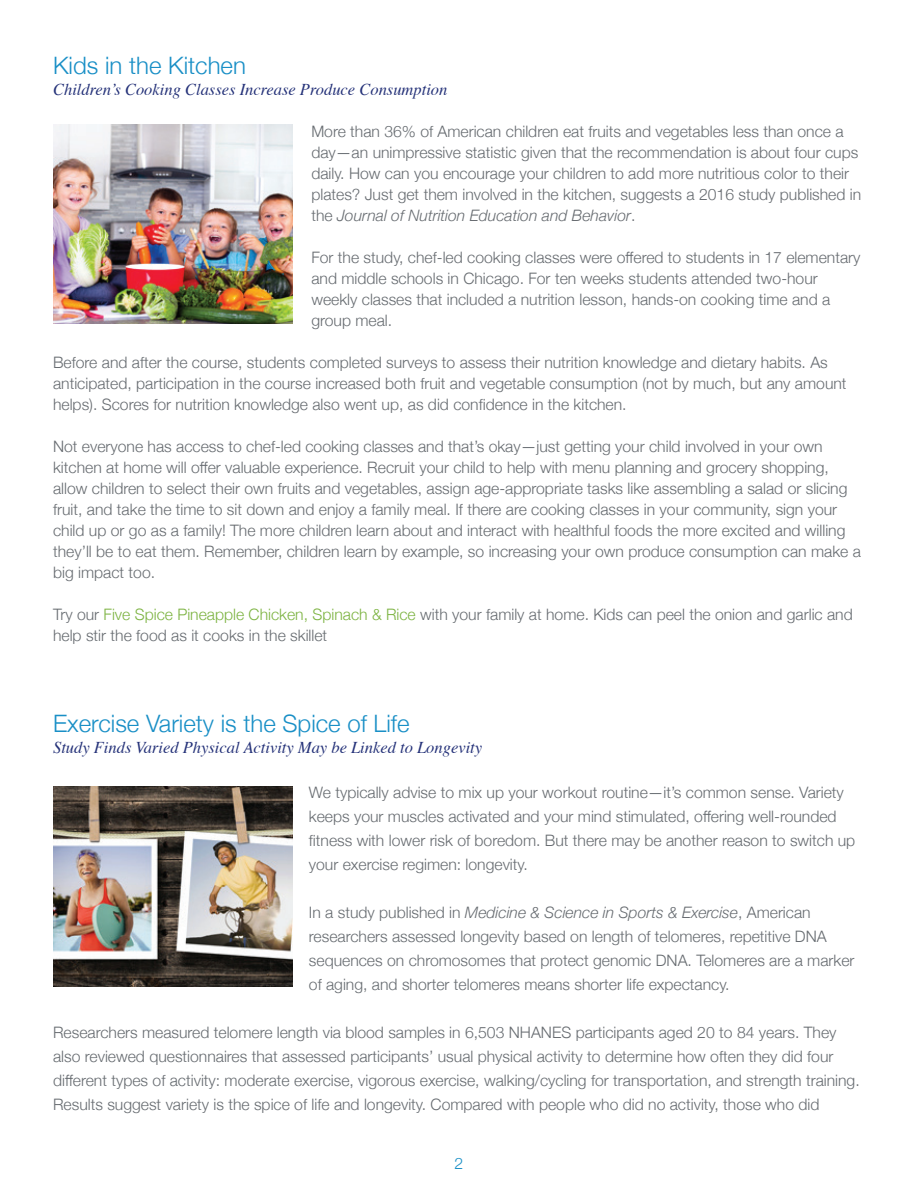
<style>
.page{position:relative;width:918px;height:1188px;background:#fff}
.page>*{position:absolute;margin:0;border:0;box-sizing:border-box;transform-origin:0 0}
.t1{font:300 24px "Helvetica Neue";color:#198fc6}
.t2{font:italic 16.5px "Times";color:#253279}
.t3{font:300 15.75px/21px "Helvetica Neue";color:#666b70}
.t4{font:300 15.75px "Helvetica Neue";color:#198fc6}
.s1{font-style:italic}
.s2{color:#7cb341}
</style>
<div class="page">
<img style="left:54px;top:124px;width:238px;height:199px">
<img style="left:54px;top:786px;width:239px;height:200px">
<h1 class="t1" style="left:53px;top:46px;width:194px">Kids in the Kitchen</h1>
<p class="t2" style="left:53px;top:75px;width:396px">Children’s Cooking Classes Increase Produce Consumption</p>
<p class="t3" style="left:311px;top:119px;width:551px">More than 36% of American children eat fruits and vegetables less than once a day—an unimpressive statistic given that the recommendation is about four cups daily. How can you encourage your children to add more nutritious color to their plates? Just get them involved in the kitchen, suggests a 2016 study published in the <span class="s1">Journal of Nutrition Education and Behavior</span>.</p>
<p class="t3" style="left:311px;top:245px;width:551px">For the study, chef-led cooking classes were offered to students in 17 elementary and middle schools in Chicago. For ten weeks students attended two-hour weekly classes that included a nutrition lesson, hands-on cooking time and a group meal.</p>
<p class="t3" style="left:53px;top:350px;width:795px">Before and after the course, students completed surveys to assess their nutrition knowledge and dietary habits. As anticipated, participation in the course increased both fruit and vegetable consumption (not by much, but any amount helps). Scores for nutrition knowledge also went up, as did confidence in the kitchen.</p>
<p class="t3" style="left:53px;top:434px;width:809px">Not everyone has access to chef-led cooking classes and that’s okay—just getting your child involved in your own kitchen at home will offer valuable experience. Recruit your child to help with menu planning and grocery shopping, allow children to select their own fruits and vegetables, assign age-appropriate tasks like assembling a salad or slicing fruit, and take the time to sit down and enjoy a family meal. If there are cooking classes in your community, sign your child up or go as a family! The more children learn about and interact with healthful foods the more excited and willing they’ll be to eat them. Remember, children learn by example, so increasing your own produce consumption can make a big impact too.</p>
<p class="t3" style="left:53px;top:602px;width:801px">Try our <span class="s2">Five Spice Pineapple Chicken, Spinach &amp; Rice</span> with your family at home. Kids can peel the onion and garlic and help stir the food as it cooks in the skillet</p>
<h1 class="t1" style="left:53px;top:704px;width:358px">Exercise Variety is the Spice of Life</h1>
<p class="t2" style="left:53px;top:734px;width:431px">Study Finds Varied Physical Activity May be Linked to Longevity</p>
<p class="t3" style="left:309px;top:780px;width:548px;line-height:24px">We typically advise to mix up your workout routine—it’s common sense. Variety keeps your muscles activated and your mind stimulated, offering well-rounded fitness with lower risk of boredom. But there may be another reason to switch up your exercise regimen: longevity.</p>
<p class="t3" style="left:309px;top:900px;width:547px;line-height:24px">In a study published in <span class="s1">Medicine &amp; Science in Sports &amp; Exercise</span>, American researchers assessed longevity based on length of telomeres, repetitive DNA sequences on chromosomes that protect genomic DNA. Telomeres are a marker of aging, and shorter telomeres means shorter life expectancy.</p>
<p class="t3" style="left:53px;top:1020px;width:808px;line-height:24px">Researchers measured telomere length via blood samples in 6,503 NHANES participants aged 20 to 84 years. They also reviewed questionnaires that assessed participants’ usual physical activity to determine how often they did four different types of activity: moderate exercise, vigorous exercise, walking/cycling for transportation, and strength training.<br>Results suggest variety is the spice of life and longevity. Compared with people who did no activity, those who did</p>
<p class="t4" style="left:455px;top:1151px;width:10px">2</p>
</div>
